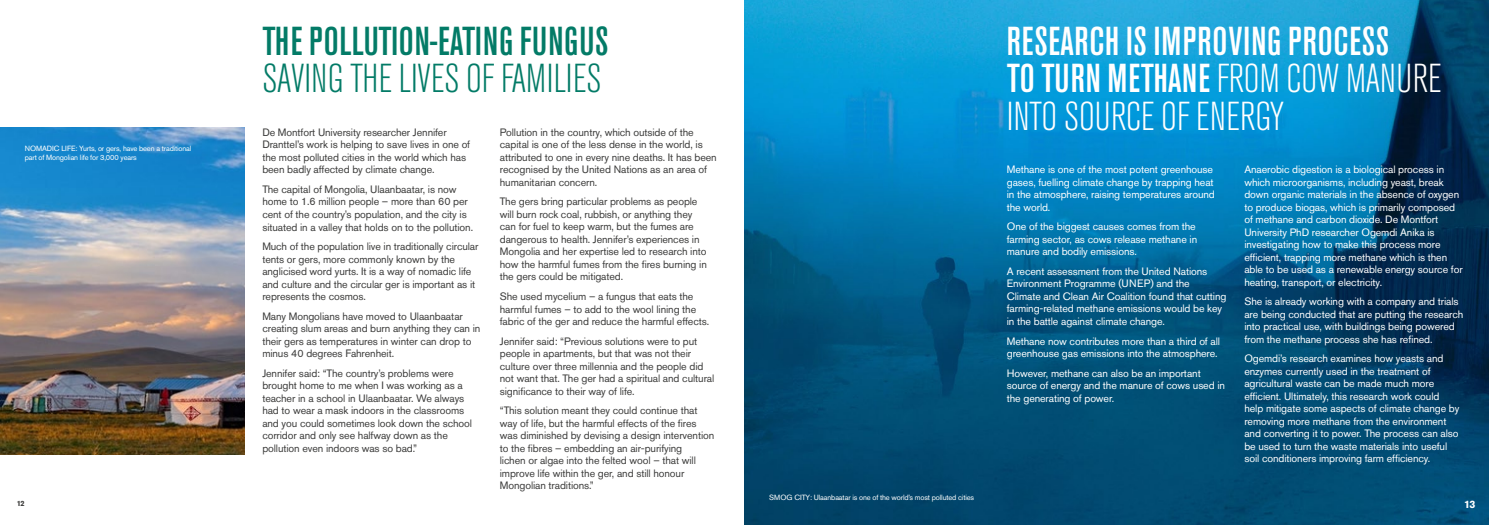
<style>
.page{position:relative;width:1489px;height:525px;background:#fff}
.page>*{position:absolute;margin:0;border:0;box-sizing:border-box;transform-origin:0 0}
.t1{font:500 condensed 40px/37.5px "Akzidenz Grotesk Pro";letter-spacing:.02em;color:#fff}
.t2{font:500 condensed 40px "Akzidenz Grotesk Pro";letter-spacing:.015em;color:#037b67}
.t3{font:300 condensed 40px "Akzidenz Grotesk Pro";letter-spacing:-.01em;color:#037b67}
.t4{font:10.62px/12.5px "Akzidenz Grotesk Pro";letter-spacing:-.01em;color:#3c3c3b}
.t5{font:10.62px/12.5px "Akzidenz Grotesk Pro";letter-spacing:-.01em;color:#fff}
.t6{font:700 10.62px "Akzidenz Grotesk Pro";color:#fff}
.t7{font:7.5px/9px "Akzidenz Grotesk Pro";letter-spacing:-.02em;color:#fff}
.t8{font:700 7.5px "Akzidenz Grotesk Pro";color:#3c3c3b}
.s1{font-weight:300}
</style>
<div class="page">
<img style="left:744px;top:0;width:744px;height:524px">
<img style="left:0;top:128px;width:244px;height:326px">
<p class="t7" style="left:25px;top:144px;width:168px">NOMADIC LIFE: Yurts, or gers, have been a traditional part of Mongolian life for 3,000 years</p>
<h1 class="t2" style="left:262px;top:15px;width:347px">THE POLLUTION-EATING FUNGUS</h1>
<h1 class="t3" style="left:262px;top:52px;width:340px">SAVING THE LIVES OF FAMILIES</h1>
<p class="t4" style="left:262px;top:126px;width:209px">De Montfort University researcher Jennifer Dranttel’s work is helping to save lives in one of the most polluted cities in the world which has been badly affected by climate change.</p>
<p class="t4" style="left:262px;top:183px;width:212px">The capital of Mongolia, Ulaanbaatar, is now home to 1.6 million people – more than 60 per cent of the country’s population, and the city is situated in a valley that holds on to the pollution.</p>
<p class="t4" style="left:262px;top:240px;width:218px">Much of the population live in traditionally circular tents or gers, more commonly known by the anglicised word yurts. It is a way of nomadic life and culture and the circular ger is important as it represents the cosmos.</p>
<p class="t4" style="left:262px;top:309px;width:220px">Many Mongolians have moved to Ulaanbaatar creating slum areas and burn anything they can in their gers as temperatures in winter can drop to minus 40 degrees Fahrenheit.</p>
<p class="t4" style="left:262px;top:366px;width:211px">Jennifer said: “The country’s problems were brought home to me when I was working as a teacher in a school in Ulaanbaatar. We always had to wear a mask indoors in the classrooms and you could sometimes look down the school corridor and only see halfway down as the pollution even indoors was so bad.”</p>
<p class="t4" style="left:500px;top:126px;width:218px">Pollution in the country, which outside of the capital is one of the less dense in the world, is attributed to one in every nine deaths. It has been recognised by the United Nations as an area of humanitarian concern.</p>
<p class="t4" style="left:500px;top:195px;width:208px">The gers bring particular problems as people will burn rock coal, rubbish, or anything they can for fuel to keep warm, but the fumes are dangerous to health. Jennifer’s experiences in Mongolia and her expertise led to research into how the harmful fumes from the fires burning in the gers could be mitigated.</p>
<p class="t4" style="left:500px;top:290px;width:211px">She used mycelium – a fungus that eats the harmful fumes – to add to the wool lining the fabric of the ger and reduce the harmful effects.</p>
<p class="t4" style="left:500px;top:334px;width:216px">Jennifer said: “Previous solutions were to put people in apartments, but that was not their culture over three millennia and the people did not want that. The ger had a spiritual and cultural significance to their way of life.</p>
<p class="t4" style="left:500px;top:404px;width:216px">“This solution meant they could continue that way of life, but the harmful effects of the fires was diminished by devising a design intervention to the fibres – embedding an air-purifying<br>lichen or algae into the felted wool – that will improve life within the ger, and still honour Mongolian traditions.”</p>
<h1 class="t1" style="left:1006px;top:21px;width:436px">RESEARCH IS IMPROVING PROCESS<br>TO TURN METHANE <span class="s1">FROM COW MANURE<br>INTO SOURCE OF ENERGY</span></h1>
<p class="t5" style="left:1006px;top:163px;width:209px">Methane is one of the most potent greenhouse gases, fuelling climate change by trapping heat in the atmosphere, raising temperatures around the world.</p>
<p class="t5" style="left:1006px;top:220px;width:192px">One of the biggest causes comes from the farming sector, as cows release methane in manure and bodily emissions.</p>
<p class="t5" style="left:1006px;top:265px;width:221px">A recent assessment from the United Nations Environment Programme (UNEP) and the Climate and Clean Air Coalition found that cutting farming-related methane emissions would be key in the battle against climate change.</p>
<p class="t5" style="left:1006px;top:334px;width:215px">Methane now contributes more than a third of all greenhouse gas emissions into the atmosphere.</p>
<p class="t5" style="left:1006px;top:366px;width:220px">However, methane can also be an important source of energy and the manure of cows used in the generating of power.</p>
<p class="t5" style="left:1244px;top:163px;width:220px">Anaerobic digestion is a biological process in which microorganisms, including yeast, break down organic materials in the absence of oxygen to produce biogas, which is primarily composed of methane and carbon dioxide. De Montfort University PhD researcher Ogemdi Anika is investigating how to make this process more efficient, trapping more methane which is then able to be used as a renewable energy source for heating, transport, or electricity.</p>
<p class="t5" style="left:1244px;top:295px;width:220px">She is already working with a company and trials are being conducted that are putting the research into practical use, with buildings being powered from the methane process she has refined.</p>
<p class="t5" style="left:1244px;top:352px;width:216px">Ogemdi’s research examines how yeasts and enzymes currently used in the treatment of agricultural waste can be made much more efficient. Ultimately, this research work could help mitigate some aspects of climate change by removing more methane from the environment and converting it to power. The process can also be used to turn the waste materials into useful soil conditioners improving farm efficiency.</p>
<p class="t7" style="left:769px;top:492px;width:206px">SMOG CITY: Ulaanbaatar is one of the world’s most polluted cities</p>
<p class="t8" style="left:17px;top:498px;width:10px">12</p>
<p class="t6" style="left:1463px;top:497px;width:13px">13</p>
</div>
